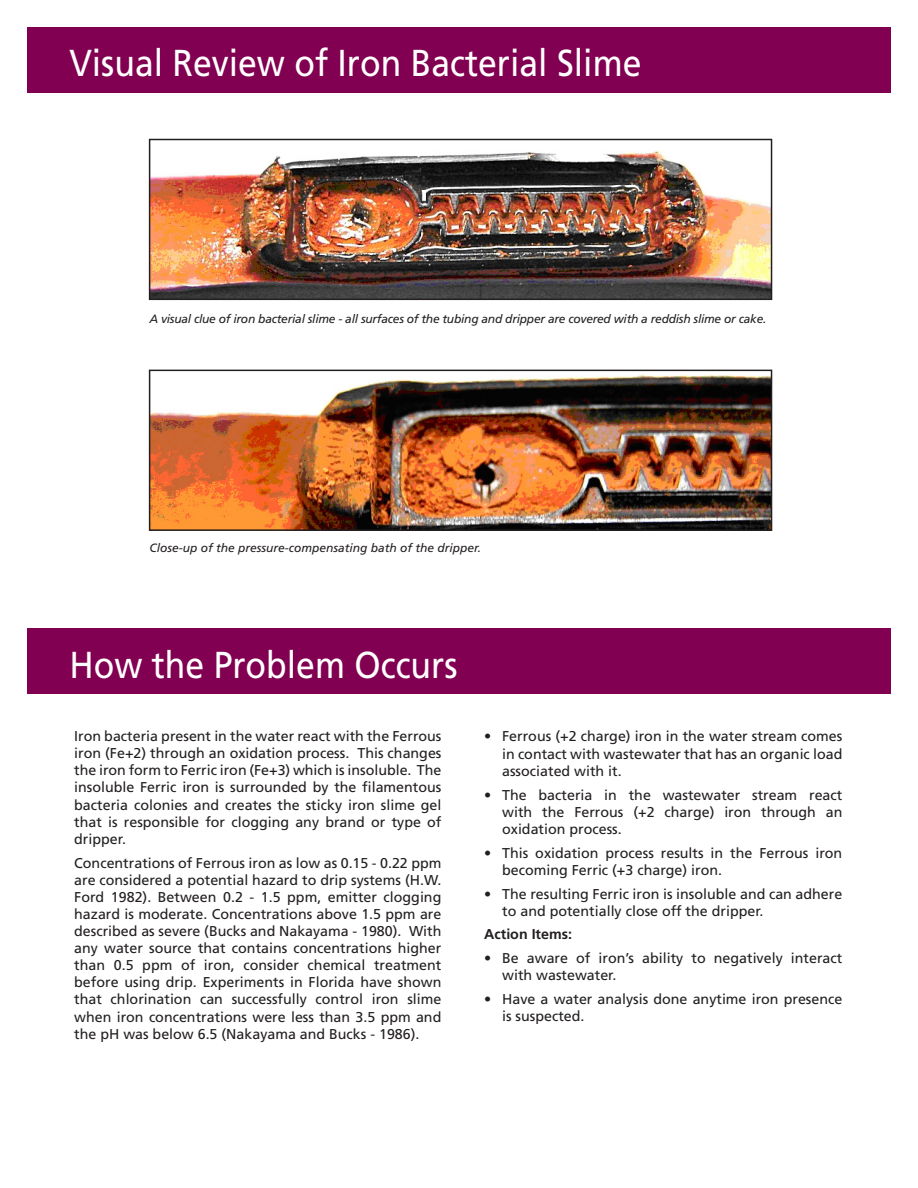
<style>
.page{position:relative;width:918px;height:1188px;background:#fff}
.page>*{position:absolute;margin:0;border:0;box-sizing:border-box;transform-origin:0 0}
.t1{font:37.5px "Frutiger LT Std";color:#fff;scale:.9 1}
.t2{font:14.25px/17.1px "Frutiger LT Std";color:#231f20;text-align:justify}
.t3{font:700 14.25px "Frutiger LT Std";color:#231f20}
.t4{font:italic 12px "Frutiger LT Std";letter-spacing:-.02em;color:#231f20}
.t5{font:italic 12px "Frutiger LT Std";color:#231f20}
</style>
<div class="page">
<img style="left:152px;top:150px;width:617px;height:147px">
<div style="left:149px;top:139px;width:623px;height:161px;border:2px solid #231f20"></div>
<img style="left:152px;top:374px;width:617px;height:154px">
<div style="left:149px;top:370px;width:623px;height:161px;border:2px solid #231f20"></div>
<div style="left:28px;top:27px;width:863px;height:66px;background:#820052"></div>
<div style="left:28px;top:628px;width:863px;height:66px;background:#820052"></div>
<p class="t1" style="left:69px;top:41px;width:637px">Visual Review of Iron Bacterial Slime</p>
<p class="t4" style="left:150px;top:311px;width:618px">A visual clue of iron bacterial slime - all surfaces of the tubing and dripper are covered with a reddish slime or cake.</p>
<p class="t5" style="left:150px;top:541px;width:333px">Close-up of the pressure-compensating bath of the dripper.</p>
<p class="t1" style="left:69px;top:643px;width:433px">How the Problem Occurs</p>
<p class="t2" style="left:74px;top:728px;width:369px">Iron bacteria present in the water react with the Ferrous iron (Fe+2) through an oxidation process. This changes the iron form to Ferric iron (Fe+3) which is insoluble. The insoluble Ferric iron is surrounded by the filamentous bacteria colonies and creates the sticky iron slime gel that is responsible for clogging any brand or type of dripper.</p>
<p class="t2" style="left:74px;top:854px;width:369px">Concentrations of Ferrous iron as low as 0.15 - 0.22 ppm are considered a potential hazard to drip systems (H.W.<br>Ford 1982). Between 0.2 - 1.5 ppm, emitter clogging hazard is moderate. Concentrations above 1.5 ppm are described as severe (Bucks and Nakayama - 1980). With any water source that contains concentrations higher than 0.5 ppm of iron, consider chemical treatment before using drip. Experiments in Florida have shown that chlorination can successfully control iron slime when iron concentrations were less than 3.5 ppm and the pH was below 6.5 (Nakayama and Bucks - 1986).</p>
<p class="t2" style="left:502px;top:728px;width:342px;text-indent:-18px">• Ferrous (+2 charge) iron in the water stream comes in contact with wastewater that has an organic load associated with it.</p>
<p class="t2" style="left:502px;top:786px;width:342px;text-indent:-18px">• The bacteria in the wastewater stream react with the Ferrous (+2 charge) iron through an oxidation process.</p>
<p class="t2" style="left:502px;top:844px;width:342px;text-indent:-18px">• This oxidation process results in the Ferrous iron becoming Ferric (+3 charge) iron.</p>
<p class="t2" style="left:502px;top:885px;width:342px;text-indent:-18px">• The resulting Ferric iron is insoluble and can adhere to and potentially close off the dripper.</p>
<p class="t3" style="left:484px;top:926px;width:89px">Action Items:</p>
<p class="t2" style="left:502px;top:950px;width:342px;text-indent:-18px">• Be aware of iron’s ability to negatively interact with wastewater.</p>
<p class="t2" style="left:502px;top:991px;width:342px;text-indent:-18px">• Have a water analysis done anytime iron presence is suspected.</p>
</div>
